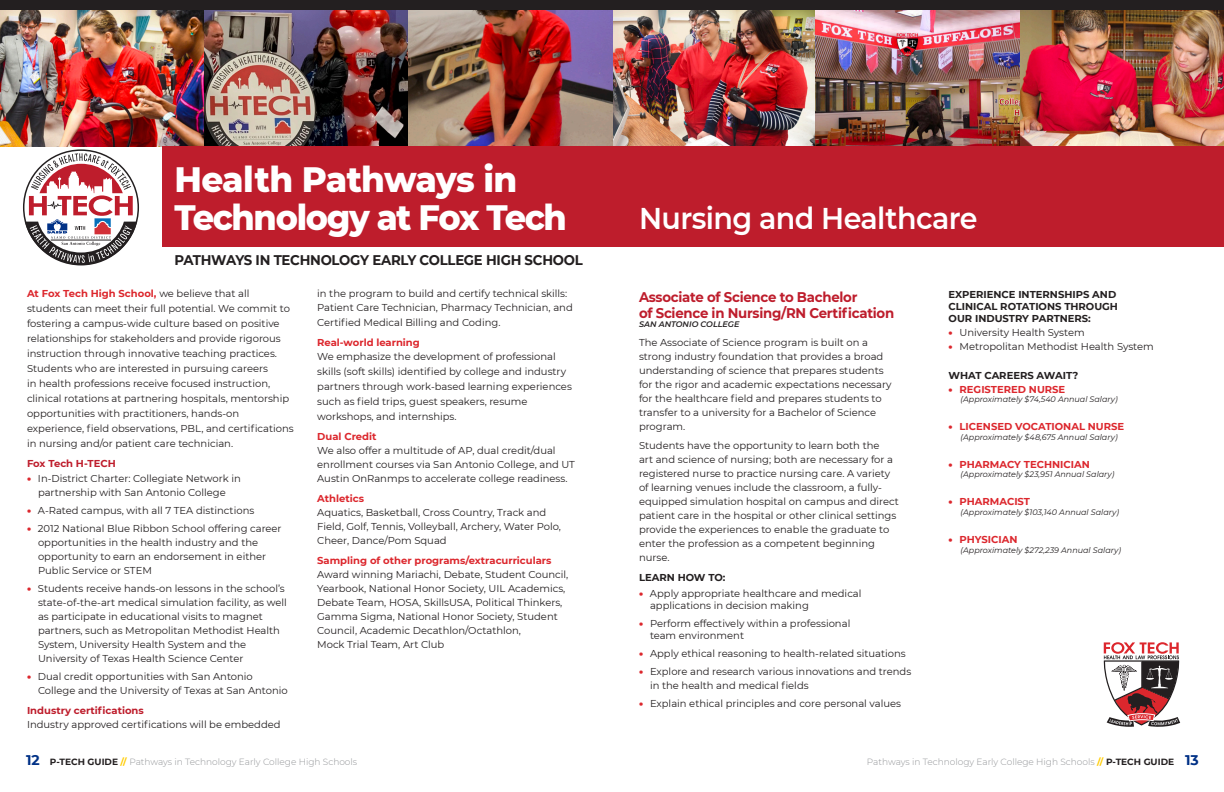
<style>
.page{position:relative;width:1224px;height:792px;background:#fff}
.page>*{position:absolute;margin:0;border:0;box-sizing:border-box;transform-origin:0 0}
.t1{font:800 36px/38px "Montserrat";letter-spacing:-.04em;color:#fff;scale:.95 1}
.t2{font:600 30px "Montserrat";letter-spacing:-.02em;color:#fff;scale:.95 1}
.t3{font:700 14px "Montserrat";letter-spacing:-.02em;color:#be1d2c;scale:.95 1}
.t4{font:700 14px "Montserrat";letter-spacing:-.02em;color:#231f20;scale:.95 1}
.t5{font:10px/14px "Montserrat";color:#231f20}
.t6{font:700 10px "Montserrat";color:#dc272d}
.t7{font:700 10px "Montserrat";color:#231f20}
.t8{font:700 10px "Montserrat";color:#be1d2c}
.t9{font:300 9px "Montserrat";color:#939598}
.t10{font:italic 8px "Montserrat";color:#231f20}
.t11{font:italic 600 8px "Montserrat";color:#231f20}
.s1{font-weight:700;color:#dc272d}
.s2{font-weight:900;color:#dc272d}
.s3{font-weight:900}
.s4{font-weight:700;font-size:14px;color:#003186}
.s5{font-weight:700;color:#231f20}
.s6{font-weight:700;color:#fc0}
</style>
<div class="page">
<img style="left:0;top:10px;width:1224px;height:136px">
<div style="left:0;top:0;width:1224px;height:10px;background:#231f20"></div>
<div style="left:162px;top:146px;width:1062px;height:100px;background:#be1d2c"></div>
<svg style="left:25px;top:153px;width:112px;height:112px"></svg>
<svg style="left:1104px;top:642px;width:77px;height:85px"></svg>
<p class="t1" style="left:175px;top:158px;width:415px">Health Pathways in<br>Technology at Fox Tech</p>
<p class="t4" style="left:175px;top:250px;width:431px">PATHWAYS IN TECHNOLOGY EARLY COLLEGE HIGH SCHOOL</p>
<p class="t5" style="left:27px;top:285px;width:268px;line-height:15px"><span class="s1">At Fox Tech High School,</span> we believe that all students can meet their full potential. We commit to fostering a campus-wide culture based on positive relationships for stakeholders and provide rigorous instruction through innovative teaching practices.<br>Students who are interested in pursuing careers<br>in health professions receive focused instruction, clinical rotations at partnering hospitals, mentorship opportunities with practitioners, hands-on experience, field observations, PBL, and certifications in nursing and/or patient care technician.</p>
<p class="t8" style="left:27px;top:456px;width:90px">Fox Tech H-TECH</p>
<p class="t5" style="left:27px;top:471px;width:215px"><span class="s2">•</span> In-District Charter: Collegiate Network in</p>
<p class="t5" style="left:38px;top:485px;width:189px">partnership with San Antonio College</p>
<p class="t5" style="left:27px;top:503px;width:229px"><span class="s2">•</span> A-Rated campus, with all 7 TEA distinctions</p>
<p class="t5" style="left:27px;top:521px;width:256px"><span class="s2">•</span> 2012 National Blue Ribbon School offering career</p>
<p class="t5" style="left:38px;top:535px;width:222px">opportunities in the health industry and the</p>
<p class="t5" style="left:38px;top:549px;width:230px">opportunity to earn an endorsement in either</p>
<p class="t5" style="left:38px;top:563px;width:115px">Public Service or STEM</p>
<p class="t5" style="left:27px;top:581px;width:259px"><span class="s2">•</span> Students receive hands-on lessons in the school’s</p>
<p class="t5" style="left:38px;top:595px;width:250px">state-of-the-art medical simulation facility, as well</p>
<p class="t5" style="left:38px;top:609px;width:226px">as participate in educational visits to magnet</p>
<p class="t5" style="left:38px;top:623px;width:244px">partners, such as Metropolitan Methodist Health</p>
<p class="t5" style="left:38px;top:637px;width:210px">System, University Health System and the</p>
<p class="t5" style="left:38px;top:651px;width:207px">University of Texas Health Science Center</p>
<p class="t5" style="left:27px;top:669px;width:227px"><span class="s2">•</span> Dual credit opportunities with San Antonio</p>
<p class="t5" style="left:38px;top:683px;width:251px">College and the University of Texas at San Antonio</p>
<p class="t8" style="left:27px;top:703px;width:118px">Industry certifications</p>
<p class="t5" style="left:27px;top:717px;width:255px">Industry approved certifications will be embedded</p>
<p class="t5" style="left:317px;top:286px;width:252px">in the program to build and certify technical skills:</p>
<p class="t5" style="left:317px;top:300px;width:257px">Patient Care Technician, Pharmacy Technician, and</p>
<p class="t5" style="left:317px;top:315px;width:185px">Certified Medical Billing and Coding.</p>
<p class="t6" style="left:317px;top:335px;width:104px">Real-world learning</p>
<p class="t5" style="left:317px;top:349px;width:240px">We emphasize the development of professional</p>
<p class="t5" style="left:317px;top:364px;width:250px">skills (soft skills) identified by college and industry</p>
<p class="t5" style="left:317px;top:379px;width:256px">partners through work-based learning experiences</p>
<p class="t5" style="left:317px;top:393px;width:212px;line-height:15px">such as field trips, guest speakers, resume workshops, and internships.</p>
<p class="t6" style="left:317px;top:429px;width:61px">Dual Credit</p>
<p class="t5" style="left:317px;top:443px;width:259px">We also offer a multitude of AP, dual credit/dual enrollment courses via San Antonio College, and UT<br>Austin OnRanmps to accelerate college readiness.</p>
<p class="t6" style="left:317px;top:491px;width:48px">Athletics</p>
<p class="t5" style="left:317px;top:505px;width:231px">Aquatics, Basketball, Cross Country, Track and</p>
<p class="t5" style="left:317px;top:519px;width:245px">Field, Golf, Tennis, Volleyball, Archery, Water Polo,</p>
<p class="t5" style="left:317px;top:533px;width:131px">Cheer, Dance/Pom Squad</p>
<p class="t6" style="left:317px;top:553px;width:236px">Sampling of other programs/extracurriculars</p>
<p class="t5" style="left:317px;top:567px;width:253px">Award winning Mariachi, Debate, Student Council,</p>
<p class="t5" style="left:317px;top:581px;width:250px">Yearbook, National Honor Society, UIL Academics,</p>
<p class="t5" style="left:317px;top:595px;width:247px">Debate Team, HOSA, SkillsUSA, Political Thinkers,</p>
<p class="t5" style="left:317px;top:609px;width:242px">Gamma Sigma, National Honor Society, Student</p>
<p class="t5" style="left:317px;top:623px;width:205px">Council, Academic Decathlon/Octathlon,</p>
<p class="t5" style="left:317px;top:637px;width:129px">Mock Trial Team, Art Club</p>
<p class="t2" style="left:639px;top:197px;width:358px">Nursing and Healthcare</p>
<p class="t3" style="left:639px;top:286px;width:231px">Associate of Science to Bachelor</p>
<p class="t3" style="left:639px;top:302px;width:270px">of Science in Nursing/RN Certification</p>
<p class="t11" style="left:639px;top:319px;width:102px">SAN ANTONIO COLLEGE</p>
<p class="t5" style="left:639px;top:335px;width:231px">The Associate of Science program is built on a</p>
<p class="t5" style="left:639px;top:349px;width:246px">strong industry foundation that provides a broad understanding of science that prepares students</p>
<p class="t5" style="left:639px;top:377px;width:254px">for the rigor and academic expectations necessary</p>
<p class="t5" style="left:639px;top:391px;width:244px">for the healthcare field and prepares students to transfer to a university for a Bachelor of Science program.</p>
<p class="t5" style="left:639px;top:438px;width:261px">Students have the opportunity to learn both the<br>art and science of nursing; both are necessary for a registered nurse to practice nursing care. A variety of learning venues include the classroom, a fully&shy;equipped simulation hospital on campus and direct patient care in the hospital or other clinical settings provide the experiences to enable the graduate to enter the profession as a competent beginning</p>
<p class="t5" style="left:639px;top:550px;width:32px">nurse.</p>
<p class="t7" style="left:639px;top:570px;width:88px">LEARN HOW TO:</p>
<p class="t5" style="left:639px;top:586px;width:224px"><span class="s2">•</span> Apply appropriate healthcare and medical</p>
<p class="t5" style="left:650px;top:598px;width:160px">applications in decision making</p>
<p class="t5" style="left:639px;top:616px;width:213px"><span class="s2">•</span> Perform effectively within a professional</p>
<p class="t5" style="left:650px;top:628px;width:96px">team environment</p>
<p class="t5" style="left:639px;top:646px;width:268px"><span class="s2">•</span> Apply ethical reasoning to health-related situations</p>
<p class="t5" style="left:639px;top:664px;width:274px"><span class="s2">•</span> Explore and research various innovations and trends</p>
<p class="t5" style="left:650px;top:678px;width:160px">in the health and medical fields</p>
<p class="t5" style="left:639px;top:696px;width:264px"><span class="s2">•</span> Explain ethical principles and core personal values</p>
<p class="t7" style="left:949px;top:287px;width:169px">EXPERIENCE INTERNSHIPS AND</p>
<p class="t7" style="left:949px;top:299px;width:171px">CLINICAL ROTATIONS THROUGH</p>
<p class="t7" style="left:949px;top:311px;width:144px">OUR INDUSTRY PARTNERS:</p>
<p class="t5" style="left:949px;top:325px;width:138px"><span class="s2">•</span> University Health System</p>
<p class="t5" style="left:949px;top:339px;width:207px"><span class="s2">•</span> Metropolitan Methodist Health System</p>
<p class="t7" style="left:949px;top:368px;width:131px">WHAT CAREERS AWAIT?</p>
<p class="t6" style="left:949px;top:382px;width:118px"><span class="s3">•</span> REGISTERED NURSE</p>
<p class="t10" style="left:961px;top:394px;width:159px">(Approximately $74,540 Annual Salary)</p>
<p class="t6" style="left:949px;top:420px;width:177px"><span class="s3">•</span> LICENSED VOCATIONAL NURSE</p>
<p class="t10" style="left:961px;top:432px;width:159px">(Approximately $48,675 Annual Salary)</p>
<p class="t6" style="left:949px;top:457px;width:143px"><span class="s3">•</span> PHARMACY TECHNICIAN</p>
<p class="t10" style="left:961px;top:469px;width:155px">(Approximately $23,951 Annual Salary)</p>
<p class="t6" style="left:949px;top:495px;width:83px"><span class="s3">•</span> PHARMACIST</p>
<p class="t10" style="left:961px;top:507px;width:160px">(Approximately $103,140 Annual Salary)</p>
<p class="t6" style="left:949px;top:532px;width:70px"><span class="s3">•</span> PHYSICIAN</p>
<p class="t10" style="left:961px;top:544px;width:162px">(Approximately $272,239 Annual Salary)</p>
<p class="t9" style="left:26px;top:756px;width:333px"><span class="s4">12</span> <span class="s5">P-TECH GUIDE</span> <span class="s6">//</span> Pathways in Technology Early College High Schools</p>
<p class="t9" style="left:867px;top:756px;width:333px">Pathways in Technology Early College High Schools <span class="s6">//</span> <span class="s5">P-TECH GUIDE</span> <span class="s4">13</span></p>
</div>
